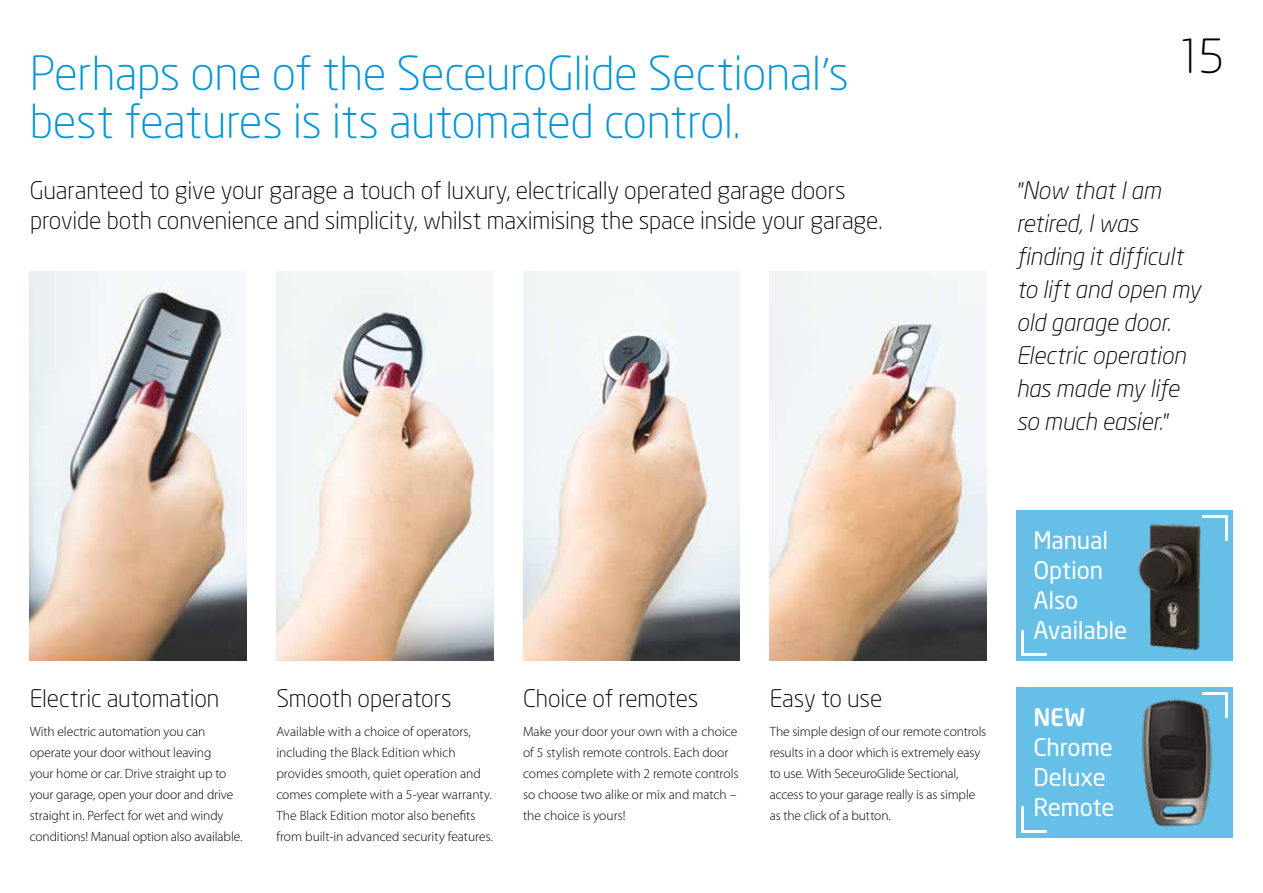
<style>
.page{position:relative;width:1263px;height:893px;background:#fff}
.page>*{position:absolute;margin:0;border:0;box-sizing:border-box;transform-origin:0 0}
.t1{font:300 46.5px/48px "Neo Sans";letter-spacing:-.01em;color:#0095d6}
.t2{font:300 46.5px "Neo Sans";color:#000}
.t3{font:300 24px/30px "Neo Sans";letter-spacing:-.005em;color:#000}
.t4{font:italic 300 24px/33px "Neo Sans";letter-spacing:-.005em;color:#000}
.t5{font:24px/30px "Neo Sans";letter-spacing:-.01em;color:#fff}
.t6{font:500 24px "Neo Sans";color:#fff}
.t7{font:300 13.5px/21px "Myriad Pro";letter-spacing:-.005em;color:#000}
.s1{font-family:"Myriad Pro"}
</style>
<div class="page">
<img style="left:30px;top:271px;width:217px;height:390px">
<img style="left:276px;top:271px;width:217px;height:390px">
<img style="left:523px;top:271px;width:217px;height:390px">
<img style="left:770px;top:271px;width:216px;height:390px">
<div style="left:1016px;top:687px;width:217px;height:150px;background:#66bfe6"></div>
<div style="left:1016px;top:510px;width:217px;height:151px;background:#66bfe6"></div>
<hr style="left:1202px;top:692px;width:26px;height:2px;background:#fff">
<hr style="left:1226px;top:692px;width:2px;height:26px;background:#fff">
<hr style="left:1202px;top:515px;width:26px;height:3px;background:#fff">
<hr style="left:1226px;top:515px;width:2px;height:26px;background:#fff">
<hr style="left:1022px;top:830px;width:25px;height:2px;background:#fff">
<hr style="left:1022px;top:807px;width:2px;height:25px;background:#fff">
<hr style="left:1022px;top:653px;width:25px;height:3px;background:#fff">
<hr style="left:1022px;top:630px;width:2px;height:26px;background:#fff">
<img style="left:1142px;top:699px;width:70px;height:128px">
<img style="left:1138px;top:523px;width:63px;height:128px">
<h1 class="t1" style="left:30px;top:52px;width:821px">Perhaps one of the SeceuroGlide Sectional<span class="s1">’</span>s best features is its automated control.</h1>
<h2 class="t3" style="left:30px;top:176px;width:854px">Guaranteed to give your garage a touch of luxury, electrically operated garage doors provide both convenience and simplicity, whilst maximising the space inside your garage.</h2>
<h1 class="t2" style="left:1176px;top:36px;width:50px">15</h1>
<h2 class="t4" style="left:1016px;top:176px;width:186px"><span class="s1">"</span>Now that I am retired, I was finding it difficult to lift and open my old garage door.<br>Electric operation has made my life so much easier.<span class="s1">"</span></h2>
<h2 class="t3" style="left:30px;top:685px;width:191px">Electric automation</h2>
<p class="t7" style="left:30px;top:721px;width:214px">With electric automation you can operate your door without leaving<br>your home or car. Drive straight up to your garage, open your door and drive straight in. Perfect for wet and windy conditions! Manual option also available.</p>
<h2 class="t3" style="left:276px;top:685px;width:177px">Smooth operators</h2>
<p class="t7" style="left:276px;top:721px;width:218px">Available with a choice of operators, including the Black Edition which provides smooth, quiet operation and comes complete with a 5-year warranty.<br>The Black Edition motor also benefits from built-in advanced security features.</p>
<h2 class="t3" style="left:523px;top:685px;width:177px">Choice of remotes</h2>
<p class="t7" style="left:523px;top:721px;width:217px">Make your door your own with a choice of 5 stylish remote controls. Each door comes complete with 2 remote controls so choose two alike or mix and match – the choice is yours!</p>
<h2 class="t3" style="left:770px;top:685px;width:114px">Easy to use</h2>
<p class="t7" style="left:770px;top:721px;width:218px">The simple design of our remote controls results in a door which is extremely easy to use. With SeceuroGlide Sectional, access to your garage really is as simple as the click of a button.</p>
<h2 class="t5" style="left:1033px;top:527px;width:95px">Manual<br>Option<br>Also<br>Available</h2>
<h2 class="t6" style="left:1033px;top:707px;width:53px">NEW</h2>
<h2 class="t5" style="left:1033px;top:733px;width:83px">Chrome<br>Deluxe<br>Remote</h2>
</div>
